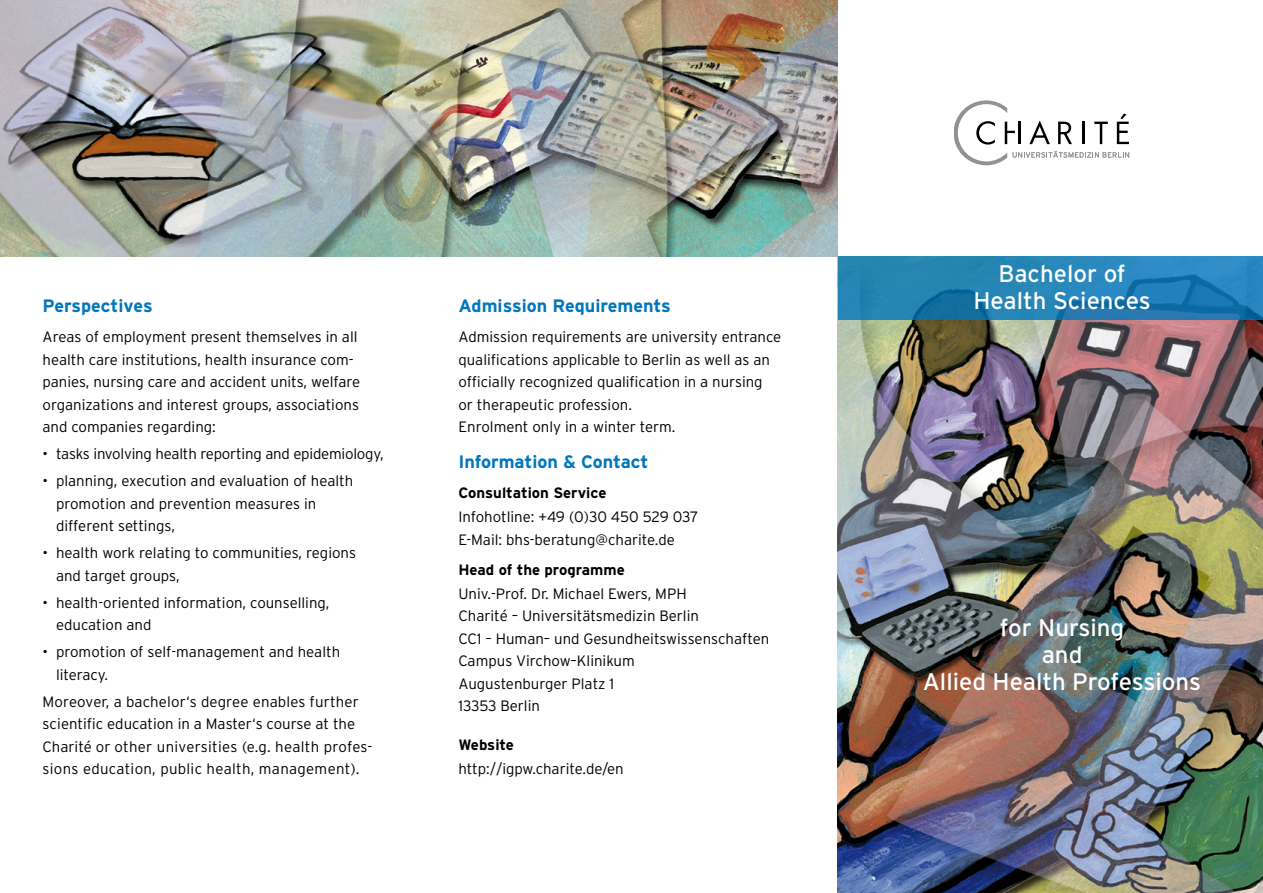
<style>
.page{position:relative;width:1263px;height:893px;background:#fff}
.page>*{position:absolute;margin:0;border:0;box-sizing:border-box;transform-origin:0 0}
.t1{font:24px/27px "Interstate";color:#fff;text-align:center}
.t2{font:700 18px "Interstate";color:#0076bd}
.t3{font:300 15px/22.5px "Interstate";color:#000}
.t4{font:700 15px "Interstate";color:#000}
</style>
<div class="page">
<img style="left:838px;top:320px;width:425px;height:573px">
<img style="left:0;top:0;width:838px;height:257px">
<svg style="left:838px;top:257px;width:425px;height:63px;background:#2280b4"></svg>
<svg style="left:954px;top:100px;width:175px;height:65px"></svg>
<p class="t2" style="left:43px;top:296px;width:112px">Perspectives</p>
<p class="t3" style="left:43px;top:326px;width:319px">Areas of employment present themselves in all health care institutions, health insurance com&shy;panies, nursing care and accident units, welfare organizations and interest groups, associations and companies regarding:</p>
<p class="t3" style="left:43px;top:443px;width:343px">• tasks involving health reporting and epidemiology,</p>
<p class="t3" style="left:56px;top:470px;width:299px;text-indent:-14px">• planning, execution and evaluation of health promotion and prevention measures in different settings,</p>
<p class="t3" style="left:56px;top:542px;width:302px;text-indent:-14px">• health work relating to communities, regions and target groups,</p>
<p class="t3" style="left:56px;top:591px;width:275px;text-indent:-14px">• health-oriented information, counselling, education and</p>
<p class="t3" style="left:56px;top:641px;width:286px;text-indent:-14px">• promotion of self-management and health literacy.</p>
<p class="t3" style="left:43px;top:690px;width:331px">Moreover, a bachelor‘s degree enables further scientific education in a Master‘s course at the Charité or other universities (e.g. health profes&shy;sions education, public health, management).</p>
<p class="t2" style="left:458px;top:296px;width:214px">Admission Requirements</p>
<p class="t3" style="left:458px;top:326px;width:324px">Admission requirements are university entrance qualifications applicable to Berlin as well as an officially recognized qualification in a nursing<br>or therapeutic profession.<br>Enrolment only in a winter term.</p>
<p class="t2" style="left:458px;top:452px;width:192px">Information &amp; Contact</p>
<p class="t4" style="left:458px;top:485px;width:150px">Consultation Service</p>
<p class="t3" style="left:458px;top:506px;width:242px">Infohotline: +49 (0)30 450 529 037<br>E-Mail: bhs-beratung@charite.de</p>
<p class="t4" style="left:458px;top:561px;width:168px">Head of the programme</p>
<p class="t3" style="left:458px;top:582px;width:312px">Univ.-Prof. Dr. Michael Ewers, MPH<br>Charité – Universitätsmedizin Berlin<br>CC1 – Human– und Gesundheitswissenschaften<br>Campus Virchow–Klinikum<br>Augustenburger Platz 1<br>13353 Berlin</p>
<p class="t4" style="left:458px;top:737px;width:57px">Website</p>
<p class="t3" style="left:458px;top:758px;width:167px">http://igpw.charite.de/en</p>
<h1 class="t1" style="left:973px;top:260px;width:179px">Bachelor of<br>Health Sciences</h1>
<h1 class="t1" style="left:923px;top:613px;width:280px">for Nursing<br>and<br>Allied Health Professions</h1>
</div>
